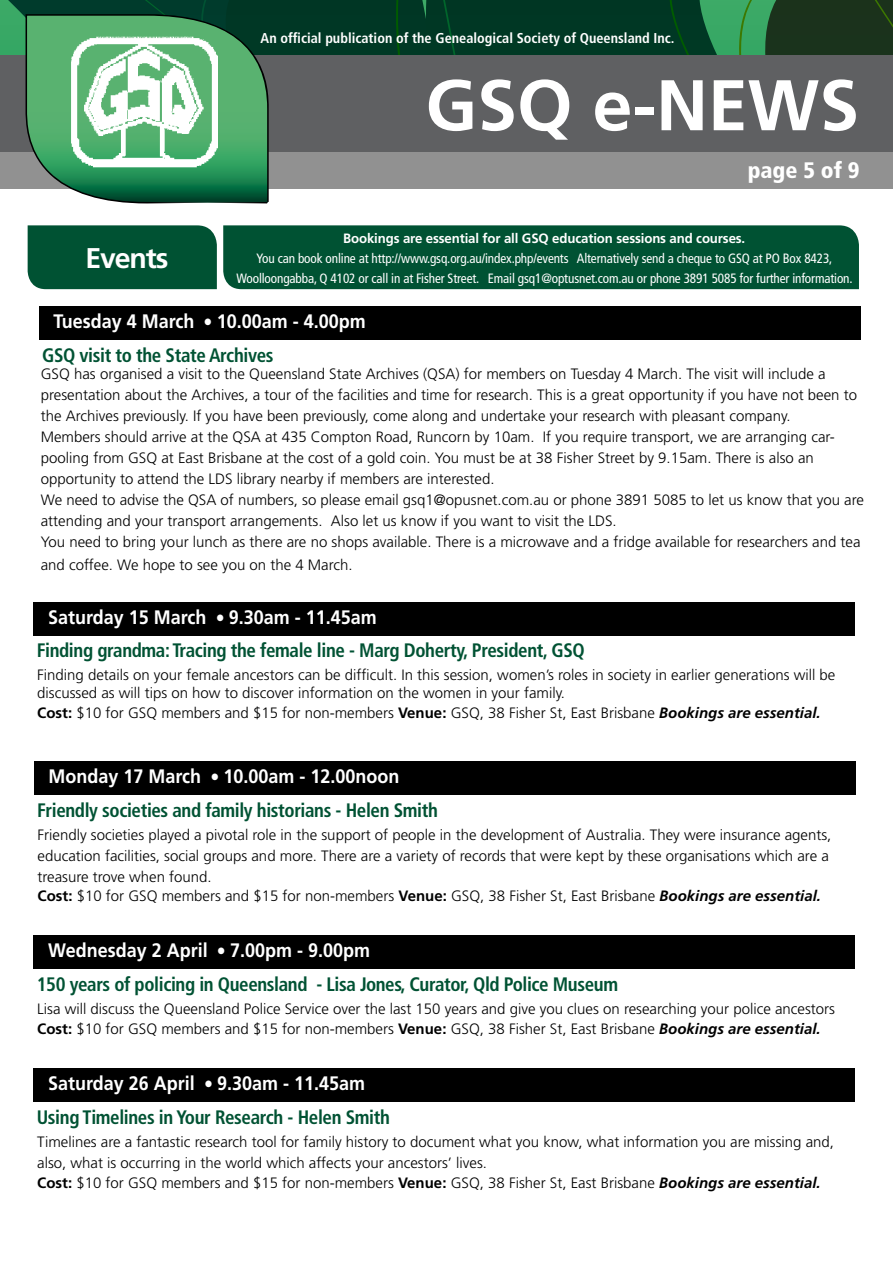
<style>
.page{position:relative;width:893px;height:1263px;background:#fff}
.page>*{position:absolute;margin:0;border:0;box-sizing:border-box;transform-origin:0 0}
.t1{font:700 71.55px "Frutiger";color:#fff}
.t2{font:700 28.5px "Frutiger";letter-spacing:-.04em;color:#fff}
.t3{font:900 condensed 22.5px "Frutiger";color:#fff}
.t4{font:700 condensed 19.5px "Frutiger";letter-spacing:-.02em;color:#005233}
.t5{font:700 19.5px "Frutiger";color:#fff;scale:.92 1}
.t6{font:300 15px/21px "Frutiger";color:#000}
.t7{font:700 condensed 14.25px "Frutiger";color:#fff}
.t8{font:condensed 13.5px/19.8px "Frutiger";letter-spacing:-.01em;color:#fff;text-align:center}
.t9{font:700 13.5px "Frutiger";letter-spacing:-.01em;color:#fff}
.s1{font-family:"Delicious";font-weight:400}
.s2{font-weight:700}
.s3{font-weight:700;font-style:italic}
</style>
<div class="page">
<div style="left:307px;top:0;width:89px;height:56px;background:#003725"></div>
<div style="left:428px;top:0;width:242px;height:56px;background:#003724"></div>
<svg style="left:443px;top:0;width:30px;height:56px;background:#013a25"></svg>
<svg style="left:396px;top:0;width:32px;height:56px;background:#023c24"></svg>
<svg style="left:670px;top:0;width:223px;height:56px;background:#1f5430"></svg>
<svg style="left:8px;top:0;width:299px;height:56px;background:#074730"></svg>
<div style="left:0;top:56px;width:893px;height:121px;background:#5f6062"></div>
<div style="left:0;top:152px;width:893px;height:37px;background:#919191"></div>
<svg style="left:26px;top:14px;width:243px;height:189px;background:#429260"></svg>
<img style="left:70px;top:34px;width:148px;height:134px">
<div style="left:39px;top:306px;width:821px;height:34px;background:#000"></div>
<div style="left:28px;top:225px;width:189px;height:64px;background:#005233"></div>
<div style="left:223px;top:225px;width:636px;height:64px;background:#005233"></div>
<div style="left:34px;top:602px;width:821px;height:33px;background:#000"></div>
<div style="left:34px;top:1068px;width:821px;height:34px;background:#000"></div>
<div style="left:34px;top:761px;width:821px;height:34px;background:#000"></div>
<div style="left:34px;top:935px;width:821px;height:34px;background:#000"></div>
<p class="t7" style="left:261px;top:30px;width:415px">An official publication of the Genealogical Society of Queensland Inc.</p>
<h1 class="t1" style="left:425px;top:63px;width:435px">GSQ e-NEWS</h1>
<h2 class="t2" style="left:85px;top:241px;width:84px">Events</h2>
<h3 class="t3" style="left:748px;top:157px;width:113px">page 5 of 9</h3>
<p class="t9" style="left:343px;top:230px;width:404px">Bookings are essential for all GSQ education sessions and courses.</p>
<p class="t8" style="left:236px;top:248px;width:618px">You can book online at http://www.gsq.org.au/index.php/events Alternatively send a cheque to GSQ at PO Box 8423,<br>Woolloongabba, Q 4102 or call in at Fisher Street. Email gsq1@optusnet.com.au or phone 3891 5085 for further information.</p>
<h3 class="t5" style="left:53px;top:310px;width:341px">Tuesday 4 March <span class="s1">•</span> 10.00am - 4.00pm</h3>
<h3 class="t4" style="left:42px;top:343px;width:233px">GSQ visit to the State Archives</h3>
<p class="t6" style="left:41px;top:364px;width:825px">GSQ has organised a visit to the Queensland State Archives (QSA) for members on Tuesday 4 March. The visit will include a presentation about the Archives, a tour of the facilities and time for research. This is a great opportunity if you have not been to the Archives previously. If you have been previously, come along and undertake your research with pleasant company.<br>Members should arrive at the QSA at 435 Compton Road, Runcorn by 10am. If you require transport, we are arranging car&shy;pooling from GSQ at East Brisbane at the cost of a gold coin. You must be at 38 Fisher Street by 9.15am. There is also an opportunity to attend the LDS library nearby if members are interested.<br>We need to advise the QSA of numbers, so please email gsq1@opusnet.com.au or phone 3891 5085 to let us know that you are attending and your transport arrangements. Also let us know if you want to visit the LDS.<br>You need to bring your lunch as there are no shops available. There is a microwave and a fridge available for researchers and tea</p>
<p class="t6" style="left:41px;top:554px;width:313px">and coffee. We hope to see you on the 4 March.</p>
<h3 class="t5" style="left:48px;top:605px;width:359px">Saturday 15 March <span class="s1">•</span> 9.30am - 11.45am</h3>
<h3 class="t4" style="left:37px;top:639px;width:549px">Finding grandma: Tracing the female line - Marg Doherty, President, GSQ</h3>
<p class="t6" style="left:37px;top:666px;width:800px;line-height:18px">Finding details on your female ancestors can be difficult. In this session, women’s roles in society in earlier generations will be discussed as will tips on how to discover information on the women in your family.</p>
<p class="t6" style="left:37px;top:702px;width:785px"><span class="s2">Cost:</span> $10 for GSQ members and $15 for non-members <span class="s2">Venue:</span> GSQ, 38 Fisher St, East Brisbane <span class="s3">Bookings are essential.</span></p>
<h3 class="t5" style="left:48px;top:765px;width:383px">Monday 17 March <span class="s1">•</span> 10.00am - 12.00noon</h3>
<h3 class="t4" style="left:37px;top:798px;width:402px">Friendly societies and family historians - Helen Smith</h3>
<p class="t6" style="left:38px;top:824px;width:795px">Friendly societies played a pivotal role in the support of people in the development of Australia. They were insurance agents, education facilities, social groups and more. There are a variety of records that were kept by these organisations which are a treasure trove when found.</p>
<p class="t6" style="left:38px;top:886px;width:785px"><span class="s2">Cost:</span> $10 for GSQ members and $15 for non-members <span class="s2">Venue:</span> GSQ, 38 Fisher St, East Brisbane <span class="s3">Bookings are essential.</span></p>
<h3 class="t5" style="left:48px;top:939px;width:352px">Wednesday 2 April <span class="s1">•</span> 7.00pm - 9.00pm</h3>
<h3 class="t4" style="left:37px;top:973px;width:583px">150 years of policing in Queensland - Lisa Jones, Curator, Qld Police Museum</h3>
<p class="t6" style="left:37px;top:999px;width:799px;line-height:19.5px">Lisa will discuss the Queensland Police Service over the last 150 years and give you clues on researching your police ancestors<br><span class="s2">Cost:</span> $10 for GSQ members and $15 for non-members <span class="s2">Venue:</span> GSQ, 38 Fisher St, East Brisbane <span class="s3">Bookings are essential.</span></p>
<h3 class="t5" style="left:48px;top:1072px;width:346px">Saturday 26 April <span class="s1">•</span> 9.30am - 11.45am</h3>
<h3 class="t4" style="left:37px;top:1106px;width:355px">Using Timelines in Your Research - Helen Smith</h3>
<p class="t6" style="left:37px;top:1132px;width:798px">Timelines are a fantastic research tool for family history to document what you know, what information you are missing and, also, what is occurring in the world which affects your ancestors’ lives.</p>
<p class="t6" style="left:37px;top:1172px;width:785px"><span class="s2">Cost:</span> $10 for GSQ members and $15 for non-members <span class="s2">Venue:</span> GSQ, 38 Fisher St, East Brisbane <span class="s3">Bookings are essential.</span></p>
</div>
